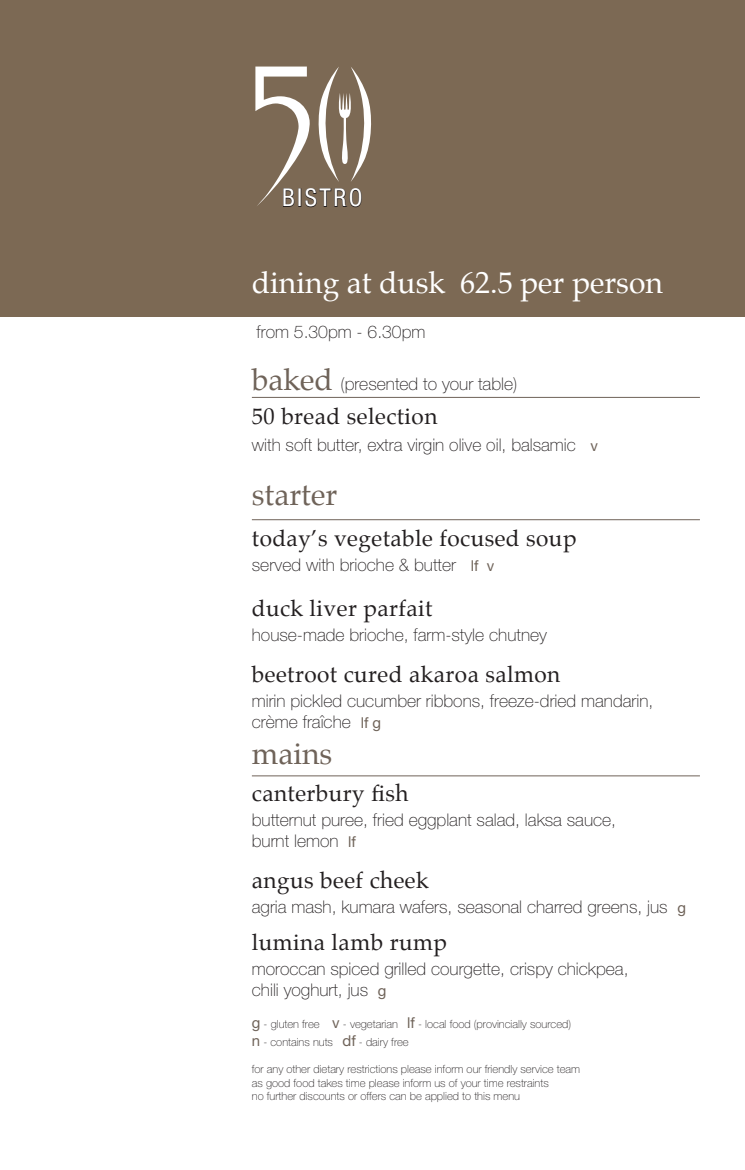
<style>
.page{position:relative;width:745px;height:1170px;background:#fff}
.page>*{position:absolute;margin:0;border:0;box-sizing:border-box;transform-origin:0 0}
.t1{font:30px "Palatino";color:#fff}
.t2{font:30px "Palatino";color:#6f6359}
.t3{font:condensed 24.62px "Helvetica Neue";letter-spacing:.1em;color:#fff}
.t4{font:22.5px "Palatino";letter-spacing:.02em;color:#231f20}
.t5{font:100 17.5px/21px "Helvetica Neue";color:#231f20}
.t6{font:100 11.25px/13.5px "Helvetica Neue";color:#231f20}
.s1{font-family:"Palatino";font-weight:400;font-size:30px;color:#6f6359}
.s2{font-weight:400;font-size:15px;color:#6f6359}
</style>
<div class="page">
<div style="left:0;top:0;width:744px;height:317px;background:#7c6954"></div>
<svg style="left:255px;top:67px;width:117px;height:141px"></svg>
<hr style="left:252px;top:397px;width:447px;height:1px;background:#6f6359">
<hr style="left:252px;top:519px;width:447px;height:1px;background:#6f6359">
<hr style="left:252px;top:775px;width:447px;height:1px;background:#6f6359">
<h2 class="t3" style="left:282px;top:183px;width:82px">BISTRO</h2>
<h1 class="t1" style="left:252px;top:265px;width:412px">dining at dusk 62.5 per person</h1>
<p class="t5" style="left:256px;top:321px;width:170px">from 5.30pm - 6.30pm</p>
<p class="t5" style="left:252px;top:373px;width:267px"><span class="s1">baked</span> (presented to your table)</p>
<p class="t4" style="left:252px;top:403px;width:187px">50 bread selection</p>
<p class="t5" style="left:252px;top:434px;width:347px">with soft butter, extra virgin olive oil, balsamic <span class="s2">v</span></p>
<h1 class="t2" style="left:252px;top:477px;width:87px">starter</h1>
<p class="t4" style="left:252px;top:525px;width:326px">today’s vegetable focused soup</p>
<p class="t5" style="left:252px;top:553px;width:244px">served with brioche &amp; butter <span class="s2">lf v</span></p>
<p class="t4" style="left:252px;top:595px;width:182px">duck liver parfait</p>
<p class="t5" style="left:252px;top:624px;width:296px">house-made brioche, farm-style chutney</p>
<p class="t4" style="left:252px;top:661px;width:310px">beetroot cured akaroa salmon</p>
<p class="t5" style="left:252px;top:689px;width:402px">mirin pickled cucumber ribbons, freeze-dried mandarin, crème fraîche <span class="s2">lf g</span></p>
<h1 class="t2" style="left:252px;top:736px;width:82px">mains</h1>
<p class="t4" style="left:252px;top:780px;width:158px">canterbury fish</p>
<p class="t5" style="left:252px;top:809px;width:365px">butternut puree, fried eggplant salad, laksa sauce, burnt lemon <span class="s2">lf</span></p>
<p class="t4" style="left:252px;top:867px;width:178px">angus beef cheek</p>
<p class="t5" style="left:252px;top:895px;width:435px">agria mash, kumara wafers, seasonal charred greens, jus <span class="s2">g</span></p>
<p class="t4" style="left:252px;top:929px;width:196px">lumina lamb rump</p>
<p class="t5" style="left:252px;top:957px;width:378px">moroccan spiced grilled courgette, crispy chickpea, chili yoghurt, jus <span class="s2">g</span></p>
<p class="t6" style="left:252px;top:1014px;width:320px;line-height:18px"><span class="s2">g</span> - gluten free <span class="s2">v</span> - vegetarian <span class="s2">lf</span> - local food (provincially sourced) <span class="s2">n</span> - contains nuts <span class="s2">df</span> - dairy free</p>
<p class="t6" style="left:252px;top:1062px;width:329px">for any other dietary restrictions please inform our friendly service team as good food takes time please inform us of your time restraints<br>no further discounts or offers can be applied to this menu</p>
</div>
